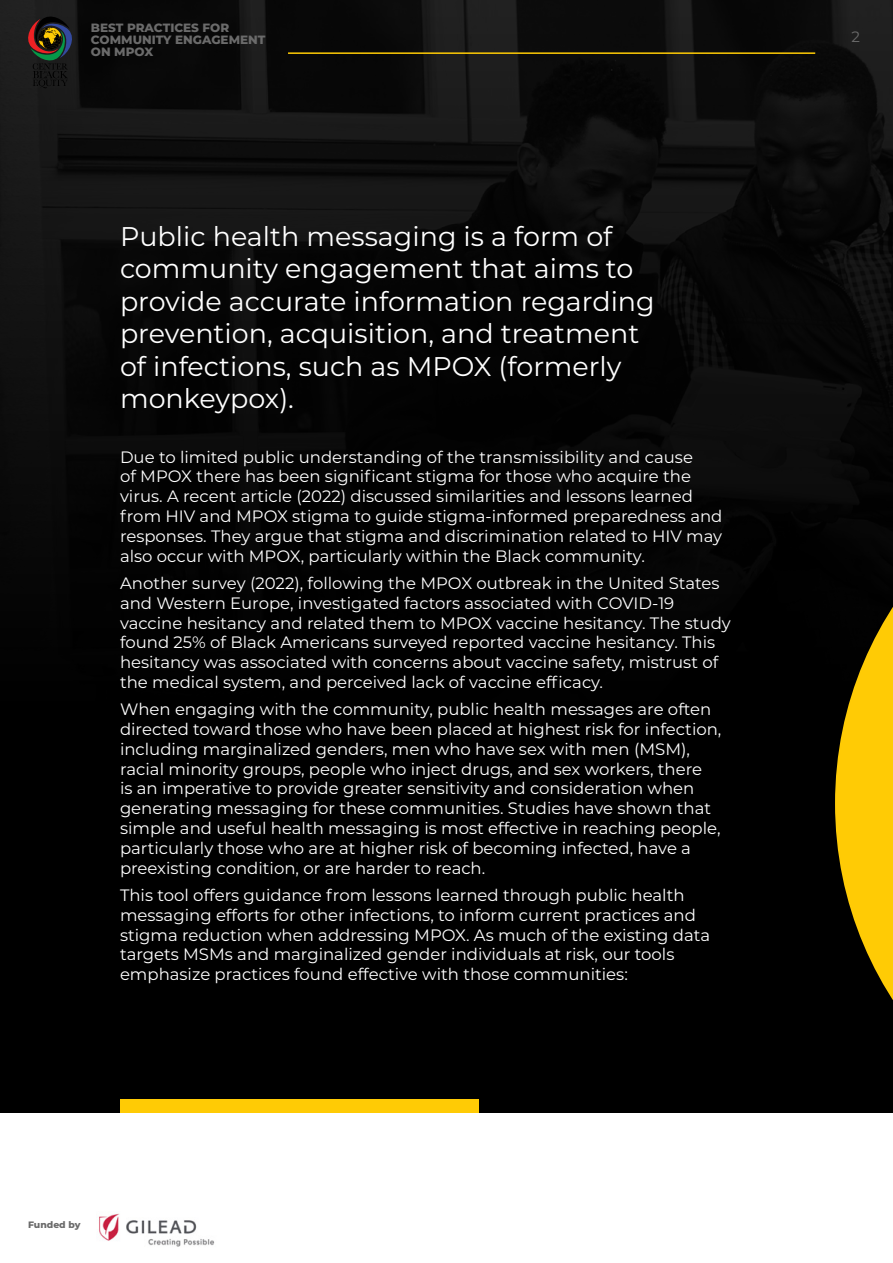
<style>
.page{position:relative;width:893px;height:1263px;background:#fff}
.page>*{position:absolute;margin:0;border:0;box-sizing:border-box;transform-origin:0 0}
.t1{font:27px/32.4px "Montserrat";color:#fff}
.t2{font:16.5px/19.8px "Montserrat";color:#fff}
.t3{font:15px "Montserrat";color:#6b6b6b}
.t4{font:800 12px/12px "Montserrat";color:#6b6b6b}
.t5{font:800 9.3px "Montserrat";color:#6b6b6b}
</style>
<div class="page">
<div style="left:0;top:0;width:893px;height:1113px;background:#000"></div>
<img style="left:0;top:0;width:893px;height:504px">
<div style="left:120px;top:1100px;width:358px;height:13px;background:#ffcb05"></div>
<svg style="left:835px;top:441px;width:58px;height:559px"></svg>
<svg style="left:24px;top:12px;width:53px;height:76px;background:#2b2720"></svg>
<hr style="left:288px;top:52px;width:527px;height:2px;background:#ffcb05">
<img style="left:99px;top:1213px;width:116px;height:34px">
<p class="t4" style="left:91px;top:21px;width:176px">BEST PRACTICES FOR<br>COMMUNITY ENGAGEMENT<br>ON MPOX</p>
<h1 class="t1" style="left:120px;top:219px;width:536px">Public health messaging is a form of community engagement that aims to provide accurate information regarding prevention, acquisition, and treatment of infections, such as MPOX (formerly monkeypox).</h1>
<p class="t2" style="left:120px;top:446px;width:604px">Due to limited public understanding of the transmissibility and cause<br>of MPOX there has been significant stigma for those who acquire the virus. A recent article (2022) discussed similarities and lessons learned from HIV and MPOX stigma to guide stigma-informed preparedness and responses. They argue that stigma and discrimination related to HIV may also occur with MPOX, particularly within the Black community.</p>
<p class="t2" style="left:120px;top:573px;width:612px">Another survey (2022), following the MPOX outbreak in the United States and Western Europe, investigated factors associated with COVID-19 vaccine hesitancy and related them to MPOX vaccine hesitancy. The study found 25% of Black Americans surveyed reported vaccine hesitancy. This hesitancy was associated with concerns about vaccine safety, mistrust of the medical system, and perceived lack of vaccine efficacy.</p>
<p class="t2" style="left:120px;top:699px;width:603px">When engaging with the community, public health messages are often directed toward those who have been placed at highest risk for infection, including marginalized genders, men who have sex with men (MSM), racial minority groups, people who inject drugs, and sex workers, there<br>is an imperative to provide greater sensitivity and consideration when generating messaging for these communities. Studies have shown that simple and useful health messaging is most effective in reaching people, particularly those who are at higher risk of becoming infected, have a preexisting condition, or are harder to reach.</p>
<p class="t2" style="left:120px;top:885px;width:592px">This tool offers guidance from lessons learned through public health messaging efforts for other infections, to inform current practices and stigma reduction when addressing MPOX. As much of the existing data targets MSMs and marginalized gender individuals at risk, our tools emphasize practices found effective with those communities:</p>
<p class="t5" style="left:28px;top:1218px;width:54px">Funded by</p>
<p class="t3" style="left:851px;top:26px;width:10px">2</p>
</div>
